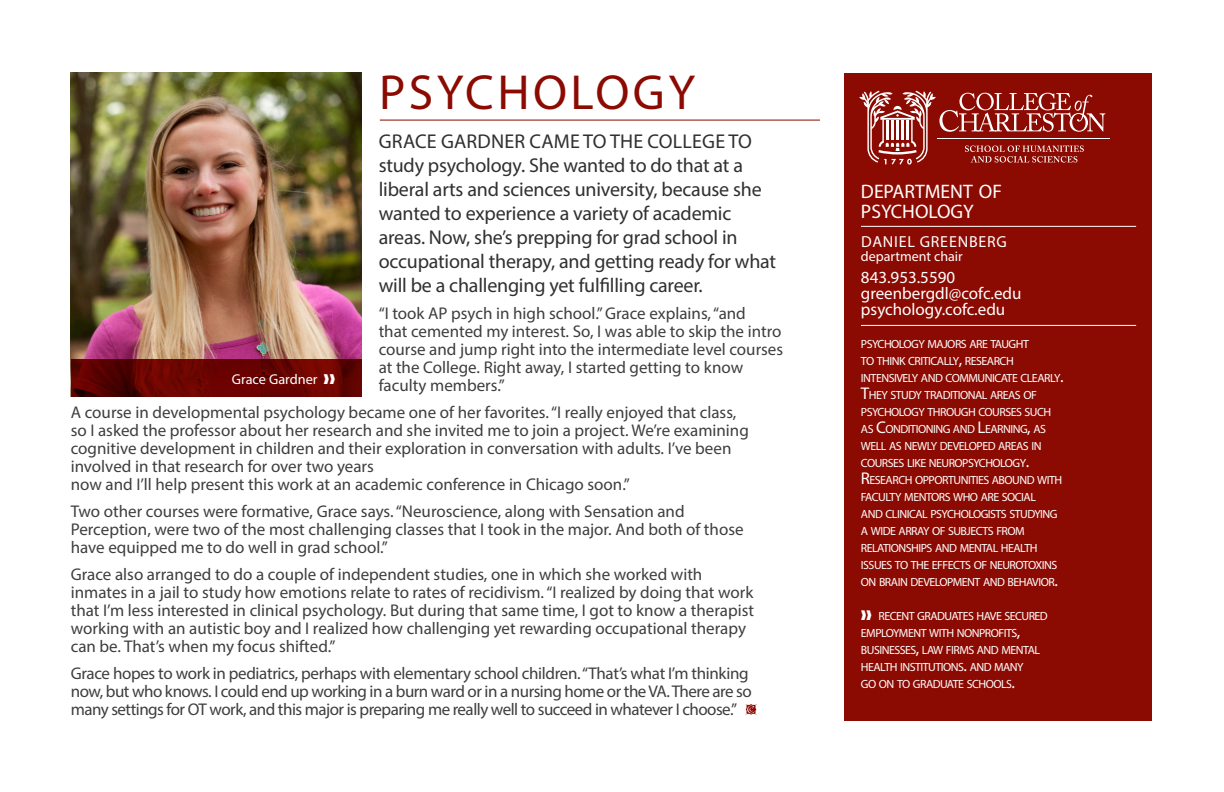
<style>
.page{position:relative;width:1224px;height:792px;background:#fff}
.page>*{position:absolute;margin:0;border:0;box-sizing:border-box;transform-origin:0 0}
.Sub_Subheads{font:49.4px "Myriad Pro";letter-spacing:.07em;color:#8b0a02}
.Intro_Paragraph{font:20px/24px "Myriad Pro";letter-spacing:-.01em;color:#312f30}
.Sub_Subheads-2{font:19.6px/20px "Myriad Pro";color:#fff}
.t1{font:17px/18px "Myriad Pro";color:#3e3e3f}
.t2{font:17px/18px "Myriad Pro";letter-spacing:-.03em;color:#3e3e3f}
.Sub_Subheads-3{font:17px/16px "Myriad Pro";color:#fff}
.Sub_Subheads-4{font:16px "Myriad Pro";letter-spacing:.05em;color:#fff}
.t3{font:14.2px "Myriad Pro";color:#fff}
.Sub_Subheads-5{font:14px "Myriad Pro";color:#fff}
.Intro_Paragraph-2{font:11.8px/17px "Myriad Pro";letter-spacing:-.045em;color:#fff}
.s1{font-size:17px}
</style>
<div class="page">
<svg style="left:746px;top:704px;width:11px;height:11px"></svg>
<div style="left:845px;top:73px;width:307px;height:648px;background:#8b0a02"></div>
<hr style="left:861px;top:325px;width:275px;height:1px;background:#fff">
<hr style="left:861px;top:226px;width:275px;height:1px;background:#fff">
<hr style="left:380px;top:120px;width:440px;height:1px;background:#8b0a02">
<img style="left:71px;top:73px;width:291px;height:286px">
<svg style="left:71px;top:359px;width:291px;height:38px;fill:#680301"></svg>
<hr style="left:938px;top:138px;width:172px;height:1px;background:#fff">
<svg style="left:859px;top:91px;width:246px;height:74px"></svg>
<p class="Sub_Subheads" style="left:379px;top:62px;width:317px">PSYCHOLOGY</p>
<p class="Intro_Paragraph" style="left:379px;top:129px;width:399px">GRACE GARDNER CAME TO THE COLLEGE TO study psychology. She wanted to do that at a liberal arts and sciences university, because she wanted to experience a variety of academic areas. Now, she’s prepping for grad school in occupational therapy, and getting ready for what will be a challenging yet fulfilling career.</p>
<p class="t1" style="left:379px;top:304px;width:406px">“I took AP psych in high school.” Grace explains, “and<br>that cemented my interest. So, I was able to skip the intro course and jump right into the intermediate level courses at the College. Right away, I started getting to know faculty members.”</p>
<p class="t1" style="left:71px;top:403px;width:680px">A course in developmental psychology became one of her favorites. “I really enjoyed that class, so I asked the professor about her research and she invited me to join a project. We’re examining cognitive development in children and their exploration in conversation with adults. I’ve been involved in that research for over two years<br>now and I’ll help present this work at an academic conference in Chicago soon.”</p>
<p class="t1" style="left:71px;top:502px;width:674px">Two other courses were formative, Grace says. “Neuroscience, along with Sensation and<br>Perception, were two of the most challenging classes that I took in the major. And both of those have equipped me to do well in grad school.”</p>
<p class="t1" style="left:71px;top:565px;width:685px">Grace also arranged to do a couple of independent studies, one in which she worked with inmates in a jail to study how emotions relate to rates of recidivism. “I realized by doing that work that I’m less interested in clinical psychology. But during that same time, I got to know a therapist working with an autistic boy and I realized how challenging yet rewarding occupational therapy can be. That’s when my focus shifted.”</p>
<p class="t2" style="left:71px;top:664px;width:682px">Grace hopes to work in pediatrics, perhaps with elementary school children. “That’s what I’m thinking now, but who knows. I could end up working in a burn ward or in a nursing home or the VA. There are so many settings for OT work, and this major is preparing me really well to succeed in whatever I choose.”</p>
<p class="t3" style="left:232px;top:370px;width:105px">Grace Gardner ❱❱</p>
<p class="Sub_Subheads-2" style="left:861px;top:181px;width:142px">DEPARTMENT OF<br>PSYCHOLOGY</p>
<p class="Sub_Subheads-4" style="left:861px;top:232px;width:147px">DANIEL GREENBERG</p>
<p class="Sub_Subheads-5" style="left:861px;top:248px;width:103px">department chair</p>
<p class="Sub_Subheads-3" style="left:861px;top:269px;width:162px">843.953.5590 greenbergdl@cofc.edu psychology.cofc.edu</p>
<p class="Intro_Paragraph-2" style="left:861px;top:336px;width:204px">PSYCHOLOGY MAJORS ARE TAUGHT<br>TO THINK CRITICALLY<span class="s1">,</span> RESEARCH INTENSIVELY AND COMMUNICATE CLEARLY<span class="s1">.<br>T</span>HEY STUDY TRADITIONAL AREAS OF PSYCHOLOGY THROUGH COURSES SUCH AS <span class="s1">C</span>ONDITIONING AND <span class="s1">L</span>EARNING<span class="s1">,</span> AS WELL AS NEWLY DEVELOPED AREAS IN COURSES LIKE NEUROPSYCHOLOGY<span class="s1">.<br>R</span>ESEARCH OPPORTUNITIES ABOUND WITH FACULTY MENTORS WHO ARE SOCIAL<br>AND CLINICAL PSYCHOLOGISTS STUDYING A WIDE ARRAY OF SUBJECTS FROM RELATIONSHIPS AND MENTAL HEALTH ISSUES TO THE EFFECTS OF NEUROTOXINS ON BRAIN DEVELOPMENT AND BEHAVIOR<span class="s1">.</span></p>
<p class="Intro_Paragraph-2" style="left:861px;top:608px;width:188px">❱❱ RECENT GRADUATES HAVE SECURED<br>EMPLOYMENT WITH NONPROFITS<span class="s1">,<br></span>BUSINESSES<span class="s1">,</span> LAW FIRMS AND MENTAL<br>HEALTH INSTITUTIONS<span class="s1">.</span> AND MANY<br>GO ON TO GRADUATE SCHOOLS<span class="s1">.</span></p>
</div>
